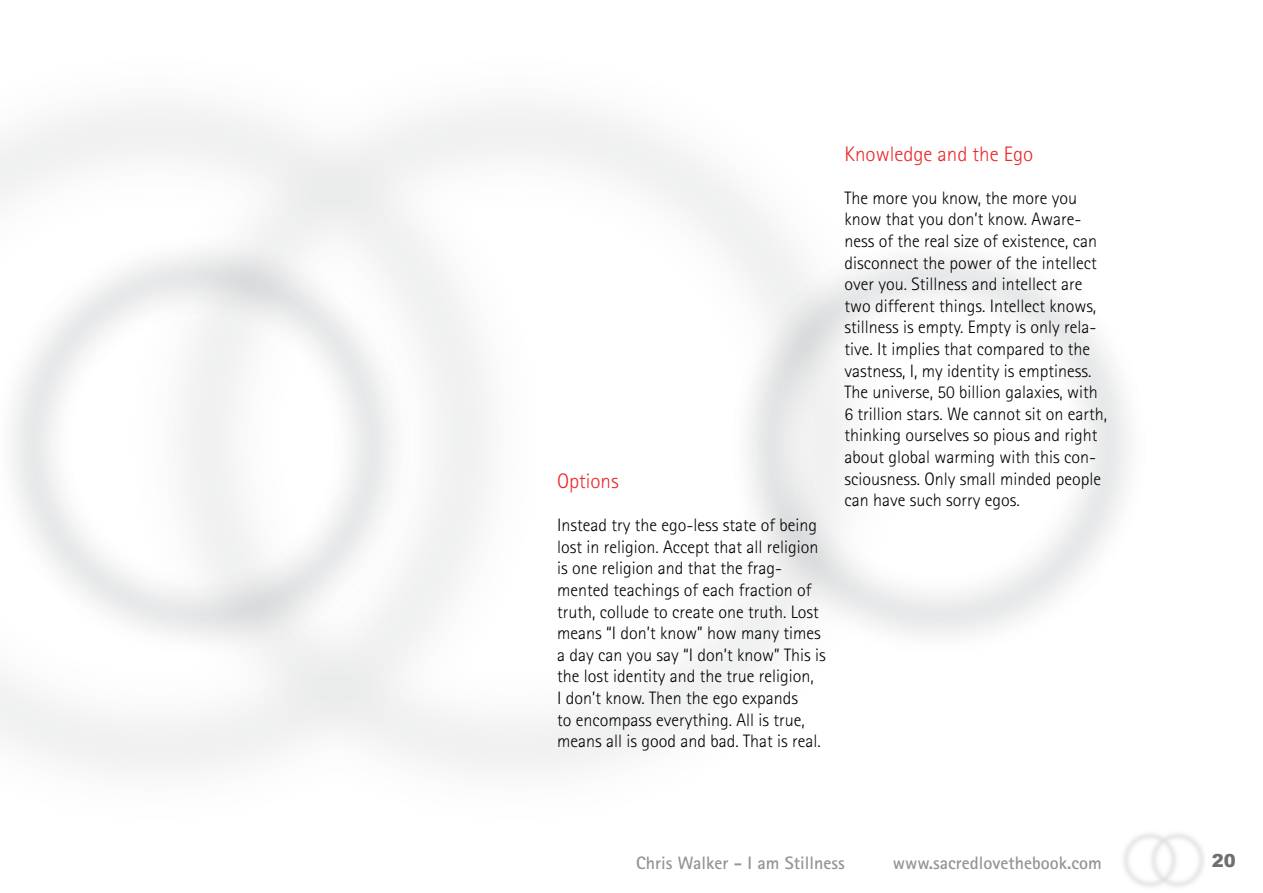
<style>
.page{position:relative;width:1263px;height:893px;background:#fff}
.page>*{position:absolute;margin:0;border:0;box-sizing:border-box;transform-origin:0 0}
.t1{font:300 21px "Rotis Sans Serif";color:#ec2529}
.t2{font:300 18px/21.6px "Rotis Sans Serif";color:#000}
.t3{font:700 18px "Rotis Sans Serif";color:#939598}
.t4{font:900 18px "Arial";color:#6d6f71}
</style>
<div class="page">
<p class="t1" style="left:557px;top:469px;width:63px">Options</p>
<p class="t2" style="left:557px;top:514px;width:270px">Instead try the ego-less state of being lost in religion. Accept that all religion is one religion and that the frag&shy;mented teachings of each fraction of truth, collude to create one truth. Lost means “I don’t know” how many times a day can you say “I don’t know” This is the lost identity and the true religion,<br>I don’t know. Then the ego expands<br>to encompass everything. All is true, means all is good and bad. That is real.</p>
<p class="t1" style="left:845px;top:141px;width:190px">Knowledge and the Ego</p>
<p class="t2" style="left:845px;top:187px;width:264px">The more you know, the more you know that you don’t know. Aware&shy;ness of the real size of existence, can disconnect the power of the intellect over you. Stillness and intellect are two different things. Intellect knows, stillness is empty. Empty is only rela&shy;tive. It implies that compared to the vastness, I, my identity is emptiness.<br>The universe, 50 billion galaxies, with 6 trillion stars. We cannot sit on earth, thinking ourselves so pious and right about global warming with this con&shy;sciousness. Only small minded people can have such sorry egos.</p>
<p class="t3" style="left:636px;top:851px;width:210px">Chris Walker - I am Stillness</p>
<p class="t3" style="left:893px;top:851px;width:210px">www.sacredlovethebook.com</p>
<p class="t4" style="left:1212px;top:850px;width:26px">20</p>
</div>
